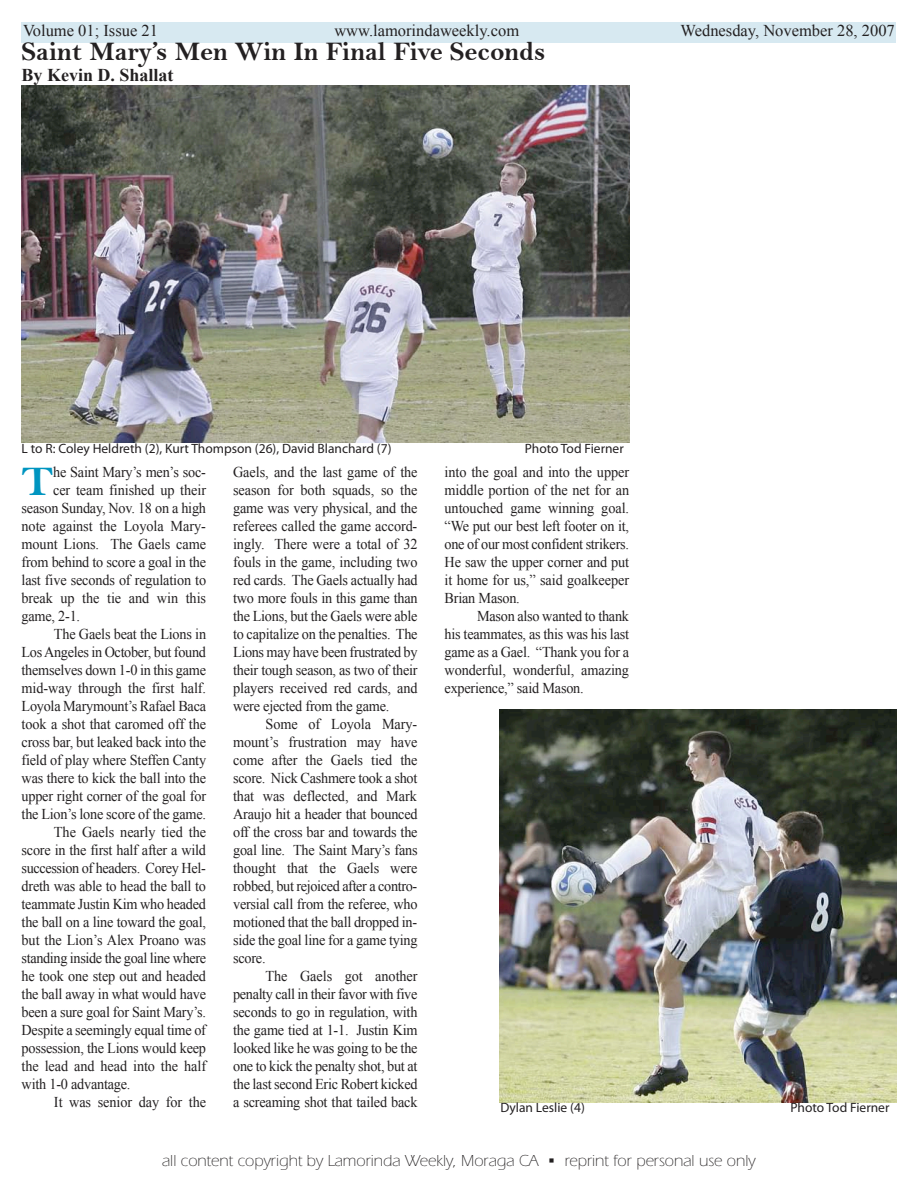
<style>
.page{position:relative;width:918px;height:1188px;background:#fff}
.page>*{position:absolute;margin:0;border:0;box-sizing:border-box;transform-origin:0 0}
.t1{font:42.6px "Bell MT Bold";color:#0095c0}
.t2{font:27px "Bell MT Bold";color:#232021}
.t3{font:700 18px "Times New Roman";color:#232021}
.t4{font:300 16.5px "Itc Eras";color:#232021}
.t5{font:16.5px "Times New Roman";color:#232021}
.t6{font:15px/18px "Times New Roman";letter-spacing:-.015em;color:#232021;text-align:justify;scale:.95 1}
.t7{font:13.5px "Myriad Pro";color:#232021}
</style>
<div class="page">
<div style="left:628px;top:22px;width:268px;height:21px;background:#d7e9f1"></div>
<div style="left:22px;top:22px;width:606px;height:21px;background:#d7e9f1"></div>
<img style="left:21px;top:86px;width:609px;height:356px">
<img style="left:500px;top:710px;width:397px;height:392px">
<p class="t5" style="left:23px;top:22px;width:136px">Volume 01; Issue 21</p>
<p class="t5" style="left:334px;top:22px;width:186px">www.lamorindaweekly.com</p>
<p class="t5" style="left:681px;top:22px;width:216px">Wednesday, November 28, 2007</p>
<h2 class="t2" style="left:22px;top:37px;width:525px">Saint Mary’s Men Win In Final Five Seconds</h2>
<p class="t3" style="left:22px;top:65px;width:154px">By Kevin D. Shallat</p>
<p class="t7" style="left:22px;top:443px;width:371px">L to R: Coley Heldreth (2), Kurt Thompson (26), David Blanchard (7)</p>
<p class="t7" style="left:525px;top:443px;width:101px">Photo Tod Fierner</p>
<h1 class="t1" style="left:22px;top:459px;width:33px">T</h1>
<p class="t6" style="left:53px;top:463px;width:162px">he Saint Mary’s men’s soc-</p>
<p class="t6" style="left:53px;top:481px;width:163px">cer team finished up their</p>
<p class="t6" style="left:22px;top:499px;width:196px">season Sunday, Nov. 18 on a high</p>
<p class="t6" style="left:22px;top:517px;width:195px">note against the Loyola Mary-</p>
<p class="t6" style="left:22px;top:535px;width:196px">mount Lions. The Gaels came</p>
<p class="t6" style="left:22px;top:553px;width:196px">from behind to score a goal in the</p>
<p class="t6" style="left:22px;top:571px;width:196px">last five seconds of regulation to</p>
<p class="t6" style="left:22px;top:589px;width:196px">break up the tie and win this</p>
<p class="t6" style="left:22px;top:607px;width:63px">game, 2-1.</p>
<p class="t6" style="left:54px;top:625px;width:162px">The Gaels beat the Lions in</p>
<p class="t6" style="left:22px;top:643px;width:196px">Los Angeles in October, but found</p>
<p class="t6" style="left:22px;top:661px;width:196px">themselves down 1-0 in this game</p>
<p class="t6" style="left:22px;top:679px;width:196px">mid-way through the first half.</p>
<p class="t6" style="left:22px;top:697px;width:196px">Loyola Marymount’s Rafael Baca</p>
<p class="t6" style="left:22px;top:715px;width:196px">took a shot that caromed off the</p>
<p class="t6" style="left:22px;top:733px;width:196px">cross bar, but leaked back into the</p>
<p class="t6" style="left:22px;top:751px;width:196px">field of play where Steffen Canty</p>
<p class="t6" style="left:22px;top:769px;width:196px">was there to kick the ball into the</p>
<p class="t6" style="left:22px;top:787px;width:196px">upper right corner of the goal for</p>
<p class="t6" style="left:22px;top:805px;width:196px">the Lion’s lone score of the game.</p>
<p class="t6" style="left:54px;top:823px;width:162px">The Gaels nearly tied the</p>
<p class="t6" style="left:22px;top:841px;width:196px">score in the first half after a wild</p>
<p class="t6" style="left:22px;top:859px;width:195px">succession of headers. Corey Hel-</p>
<p class="t6" style="left:22px;top:877px;width:196px">dreth was able to head the ball to</p>
<p class="t6" style="left:22px;top:895px;width:196px">teammate Justin Kim who headed</p>
<p class="t6" style="left:22px;top:913px;width:196px">the ball on a line toward the goal,</p>
<p class="t6" style="left:22px;top:931px;width:196px">but the Lion’s Alex Proano was</p>
<p class="t6" style="left:22px;top:949px;width:196px">standing inside the goal line where</p>
<p class="t6" style="left:22px;top:967px;width:196px">he took one step out and headed</p>
<p class="t6" style="left:22px;top:985px;width:196px">the ball away in what would have</p>
<p class="t6" style="left:22px;top:1003px;width:196px">been a sure goal for Saint Mary’s.</p>
<p class="t6" style="left:22px;top:1021px;width:196px">Despite a seemingly equal time of</p>
<p class="t6" style="left:22px;top:1039px;width:196px">possession, the Lions would keep</p>
<p class="t6" style="left:22px;top:1057px;width:196px">the lead and head into the half</p>
<p class="t6" style="left:22px;top:1075px;width:116px">with 1-0 advantage.</p>
<p class="t6" style="left:54px;top:1093px;width:162px">It was senior day for the</p>
<p class="t6" style="left:233px;top:463px;width:196px">Gaels, and the last game of the season for both squads, so the game was very physical, and the referees called the game accord&shy;ingly. There were a total of 32 fouls in the game, including two red cards. The Gaels actually had two more fouls in this game than the Lions, but the Gaels were able to capitalize on the penalties. The Lions may have been frustrated by their tough season, as two of their players received red cards, and were ejected from the game.</p>
<p class="t6" style="left:233px;top:715px;width:196px;text-indent:32px">Some of Loyola Mary&shy;mount’s frustration may have come after the Gaels tied the score. Nick Cashmere took a shot that was deflected, and Mark Araujo hit a header that bounced off the cross bar and towards the goal line. The Saint Mary’s fans thought that the Gaels were robbed, but rejoiced after a contro&shy;versial call from the referee, who motioned that the ball dropped in&shy;side the goal line for a game tying score.</p>
<p class="t6" style="left:233px;top:967px;width:196px;text-indent:32px">The Gaels got another penalty call in their favor with five seconds to go in regulation, with the game tied at 1-1. Justin Kim looked like he was going to be the one to kick the penalty shot, but at the last second Eric Robert kicked a screaming shot that tailed back</p>
<p class="t6" style="left:445px;top:463px;width:196px">into the goal and into the upper middle portion of the net for an untouched game winning goal. “We put our best left footer on it, one of our most confident strikers.<br>He saw the upper corner and put it home for us,” said goalkeeper Brian Mason.</p>
<p class="t6" style="left:445px;top:607px;width:196px;text-indent:32px">Mason also wanted to thank his teammates, as this was his last game as a Gael. “Thank you for a wonderful, wonderful, amazing experience,” said Mason.</p>
<p class="t7" style="left:500px;top:1102px;width:86px">Dylan Leslie (4)</p>
<p class="t7" style="left:790px;top:1102px;width:101px">Photo Tod Fierner</p>
<p class="t4" style="left:162px;top:1155px;width:595px">all content copyright by Lamorinda Weekly, Moraga CA • reprint for personal use only</p>
</div>
